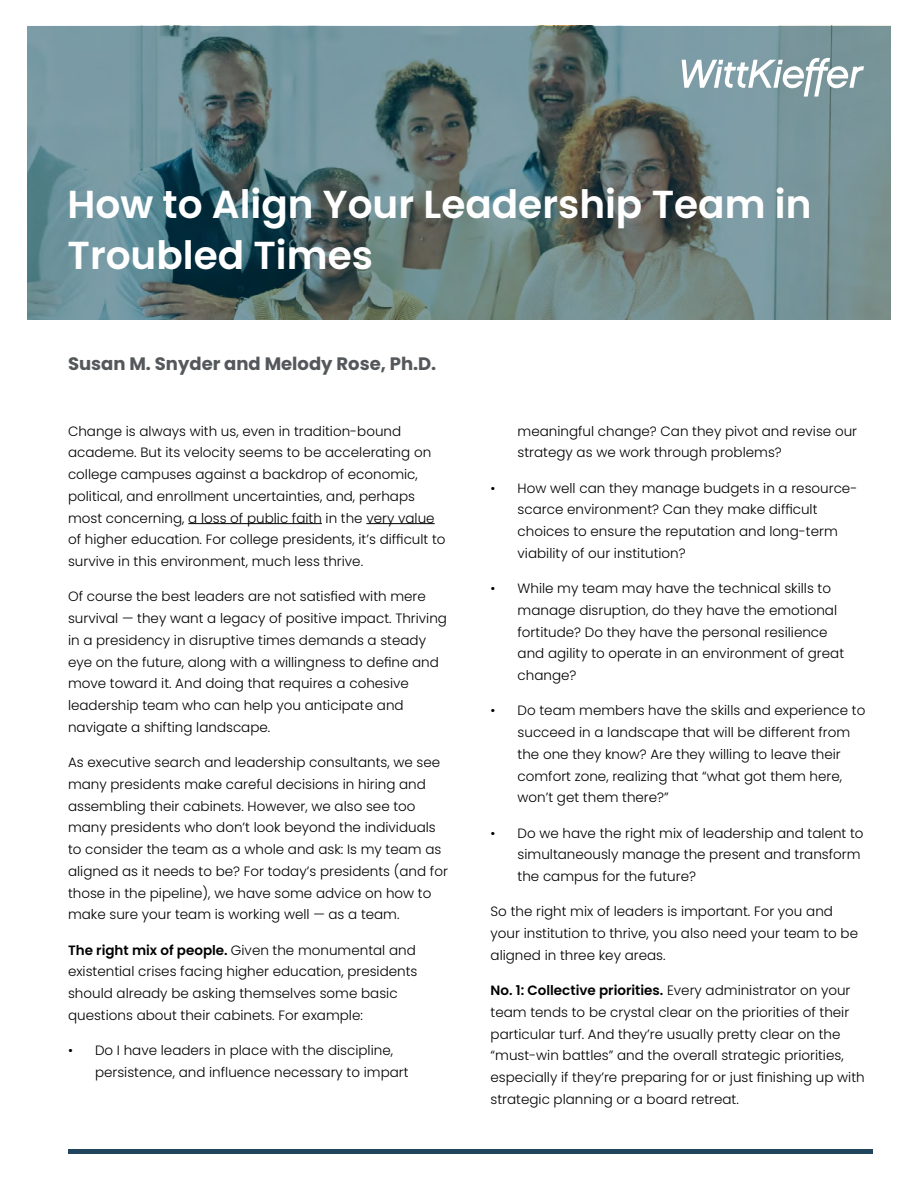
<style>
.page{position:relative;width:918px;height:1188px;background:#fff}
.page>*{position:absolute;margin:0;border:0;box-sizing:border-box;transform-origin:0 0}
.t1{font:600 39px/51px "Poppins";color:#fff}
.t2{font:700 18px "Poppins";color:#54585a}
.t3{font:300 13.5px/21.8px "Poppins";color:#000}
.s1{font-weight:600}
</style>
<div class="page">
<svg style="left:27px;top:26px;width:864px;height:294px;background:#647f82"></svg>
<hr style="left:68px;top:1149px;width:805px;height:4px;background:#21455d">
<hr style="left:188px;top:523px;width:134px;height:1px;background:#000">
<hr style="left:366px;top:523px;width:69px;height:1px;background:#000">
<svg style="left:682px;top:58px;width:182px;height:39px"></svg>
<h1 class="t1" style="left:68px;top:179px;width:746px">How to Align Your Leadership Team in<br>Troubled Times</h1>
<h2 class="t2" style="left:68px;top:353px;width:370px">Susan M. Snyder and Melody Rose, Ph.D.</h2>
<p class="t3" style="left:68px;top:420px;width:379px">Change is always with us, even in tradition-bound academe. But its velocity seems to be accelerating on college campuses against a backdrop of economic, political, and enrollment uncertainties, and, perhaps most concerning, a loss of public faith in the very value of higher education. For college presidents, it’s difficult to survive in this environment, much less thrive.</p>
<p class="t3" style="left:68px;top:586px;width:380px">Of course the best leaders are not satisfied with mere survival — they want a legacy of positive impact. Thriving in a presidency in disruptive times demands a steady eye on the future, along with a willingness to define and move toward it. And doing that requires a cohesive leadership team who can help you anticipate and navigate a shifting landscape.</p>
<p class="t3" style="left:68px;top:752px;width:381px">As executive search and leadership consultants, we see many presidents make careful decisions in hiring and assembling their cabinets. However, we also see too many presidents who don’t look beyond the individuals to consider the team as a whole and ask: Is my team as aligned as it needs to be? For today’s presidents (and for those in the pipeline), we have some advice on how to make sure your team is working well — as a team.</p>
<p class="t3" style="left:68px;top:939px;width:351px"><span class="s1">The right mix of people.</span> Given the monumental and existential crises facing higher education, presidents should already be asking themselves some basic questions about their cabinets. For example:</p>
<p class="t3" style="left:95px;top:1040px;width:315px;text-indent:-27px">• Do I have leaders in place with the discipline, persistence, and influence necessary to impart</p>
<p class="t3" style="left:518px;top:420px;width:341px">meaningful change? Can they pivot and revise our strategy as we work through problems?</p>
<p class="t3" style="left:518px;top:477px;width:341px;text-indent:-27px">• How well can they manage budgets in a resource&shy;scarce environment? Can they make difficult choices to ensure the reputation and long-term viability of our institution?</p>
<p class="t3" style="left:518px;top:578px;width:328px;text-indent:-27px">• While my team may have the technical skills to manage disruption, do they have the emotional fortitude? Do they have the personal resilience and agility to operate in an environment of great change?</p>
<p class="t3" style="left:518px;top:700px;width:349px;text-indent:-27px">• Do team members have the skills and experience to succeed in a landscape that will be different from the one they know? Are they willing to leave their comfort zone, realizing that “what got them here, won’t get them there?”</p>
<p class="t3" style="left:518px;top:822px;width:348px;text-indent:-27px">• Do we have the right mix of leadership and talent to simultaneously manage the present and transform the campus for the future?</p>
<p class="t3" style="left:491px;top:901px;width:369px">So the right mix of leaders is important. For you and your institution to thrive, you also need your team to be aligned in three key areas.</p>
<p class="t3" style="left:491px;top:980px;width:376px"><span class="s1">No. 1: Collective priorities.</span> Every administrator on your team tends to be crystal clear on the priorities of their particular turf. And they’re usually pretty clear on the “must-win battles” and the overall strategic priorities, especially if they’re preparing for or just finishing up with strategic planning or a board retreat.</p>
</div>
